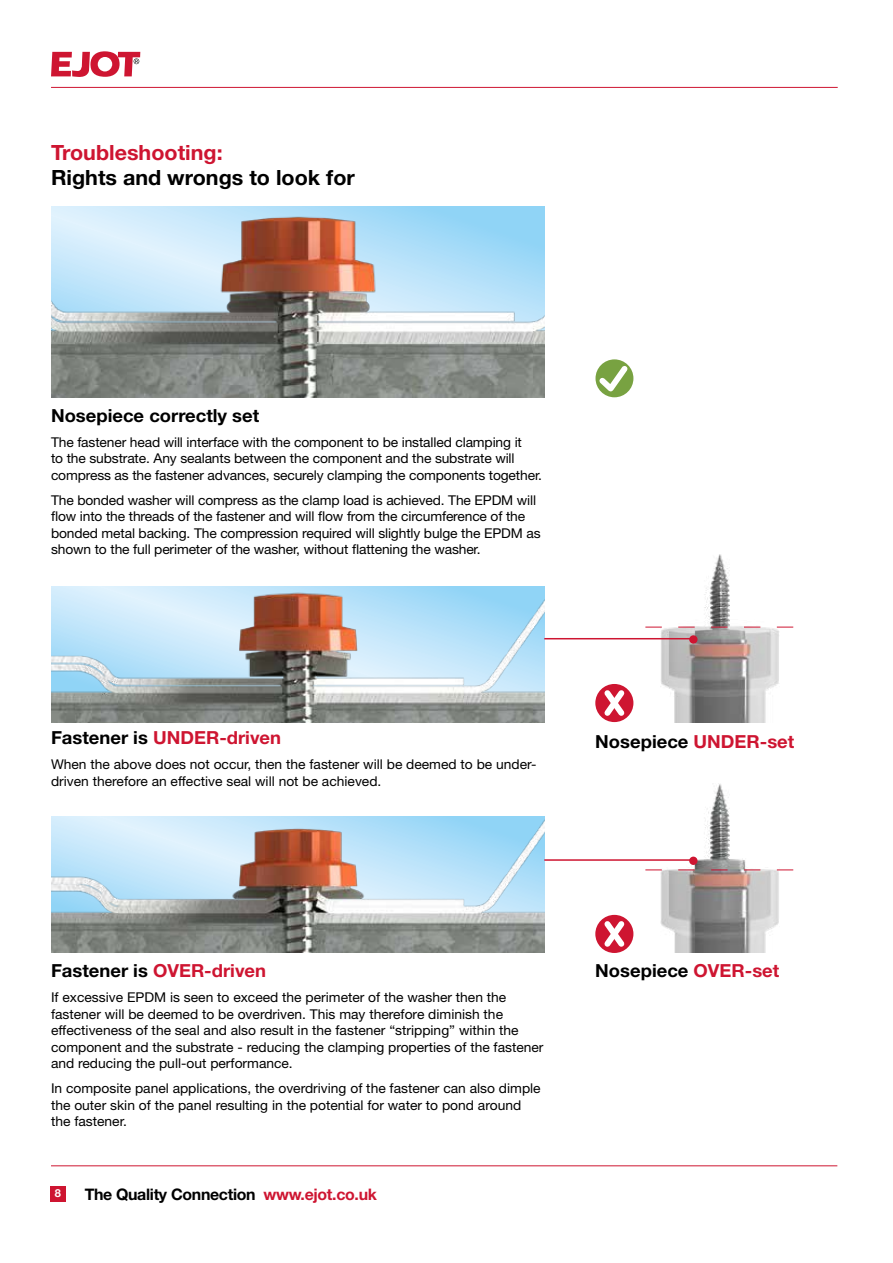
<style>
.page{position:relative;width:893px;height:1263px;background:#fff}
.page>*{position:absolute;margin:0;border:0;box-sizing:border-box;transform-origin:0 0}
.t1{font:700 21px "Helvetica Neue LT Std";color:#000}
.t2{font:700 21px "Helvetica Neue LT Std";color:#ce1531}
.t3{font:700 18px "Helvetica Neue LT Std";color:#000}
.t4{font:700 18px "Helvetica Neue LT Std";color:#ce1531}
.t5{font:700 15.9px "Helvetica Neue LT Std";letter-spacing:-.02em;color:#000}
.t6{font:13.5px/16.5px "Helvetica Neue LT Std";color:#000}
.t7{font:700 11.1px "Helvetica Neue LT Std";color:#fff}
.s1{color:#000}
.s2{color:#ce1531}
</style>
<div class="page">
<svg style="left:51px;top:51px;width:89px;height:26px"></svg>
<hr style="left:51px;top:87px;width:787px;height:1px;background:#ce1531">
<hr style="left:51px;top:1165px;width:786px;height:1px;background:#ce1531">
<div style="left:50px;top:1186px;width:16px;height:16px;background:#ce1531"></div>
<img style="left:51px;top:206px;width:493px;height:191px">
<img style="left:659px;top:554px;width:121px;height:168px">
<img style="left:659px;top:783px;width:121px;height:170px">
<img style="left:51px;top:586px;width:493px;height:136px">
<img style="left:51px;top:817px;width:493px;height:136px">
<svg style="left:595px;top:359px;width:38px;height:38px"></svg>
<svg style="left:595px;top:361px;width:38px;height:36px"></svg>
<div style="left:595px;top:684px;width:38px;height:38px;background:#ce1531;border-radius:50%"></div>
<svg style="left:599px;top:685px;width:31px;height:36px"></svg>
<div style="left:595px;top:915px;width:38px;height:38px;background:#ce1531;border-radius:50%"></div>
<svg style="left:599px;top:916px;width:31px;height:36px"></svg>
<hr style="left:544px;top:859px;width:148px;height:2px;background:#ce1531">
<div style="left:689px;top:857px;width:8px;height:8px;background:#ce1531;border-radius:50%"></div>
<hr style="left:544px;top:638px;width:148px;height:1px;background:#ce1531">
<div style="left:689px;top:635px;width:8px;height:9px;background:#ce1531;border-radius:50%"></div>
<svg style="left:645px;top:869px;width:148px;height:1px"></svg>
<svg style="left:645px;top:627px;width:148px;height:1px"></svg>
<h1 class="t2" style="left:51px;top:139px;width:173px">Troubleshooting:</h1>
<h1 class="t1" style="left:51px;top:165px;width:305px">Rights and wrongs to look for</h1>
<h2 class="t3" style="left:51px;top:404px;width:210px">Nosepiece correctly set</h2>
<p class="t6" style="left:51px;top:433px;width:492px">The fastener head will interface with the component to be installed clamping it<br>to the substrate. Any sealants between the component and the substrate will compress as the fastener advances, securely clamping the components together.</p>
<p class="t6" style="left:51px;top:491px;width:491px">The bonded washer will compress as the clamp load is achieved. The EPDM will flow into the threads of the fastener and will flow from the circumference of the bonded metal backing. The compression required will slightly bulge the EPDM as shown to the full perimeter of the washer, without flattening the washer.</p>
<h2 class="t4" style="left:51px;top:727px;width:232px"><span class="s1">Fastener is</span> UNDER-driven</h2>
<p class="t6" style="left:51px;top:756px;width:487px">When the above does not occur, then the fastener will be deemed to be under&shy;driven therefore an effective seal will not be achieved.</p>
<h2 class="t3" style="left:595px;top:730px;width:201px">Nosepiece <span class="s2">UNDER-set</span></h2>
<h2 class="t4" style="left:51px;top:960px;width:217px"><span class="s1">Fastener is</span> OVER-driven</h2>
<p class="t6" style="left:51px;top:989px;width:494px">If excessive EPDM is seen to exceed the perimeter of the washer then the fastener will be deemed to be overdriven. This may therefore diminish the effectiveness of the seal and also result in the fastener “stripping” within the component and the substrate - reducing the clamping properties of the fastener and reducing the pull-out performance.</p>
<p class="t6" style="left:51px;top:1080px;width:491px">In composite panel applications, the overdriving of the fastener can also dimple the outer skin of the panel resulting in the potential for water to pond around the fastener.</p>
<p class="t7" style="left:55px;top:1186px;width:8px">8</p>
<p class="t5" style="left:85px;top:1185px;width:294px">The Quality Connection <span class="s2">www.ejot.co.uk</span></p>
<h2 class="t3" style="left:595px;top:960px;width:185px">Nosepiece <span class="s2">OVER-set</span></h2>
</div>
